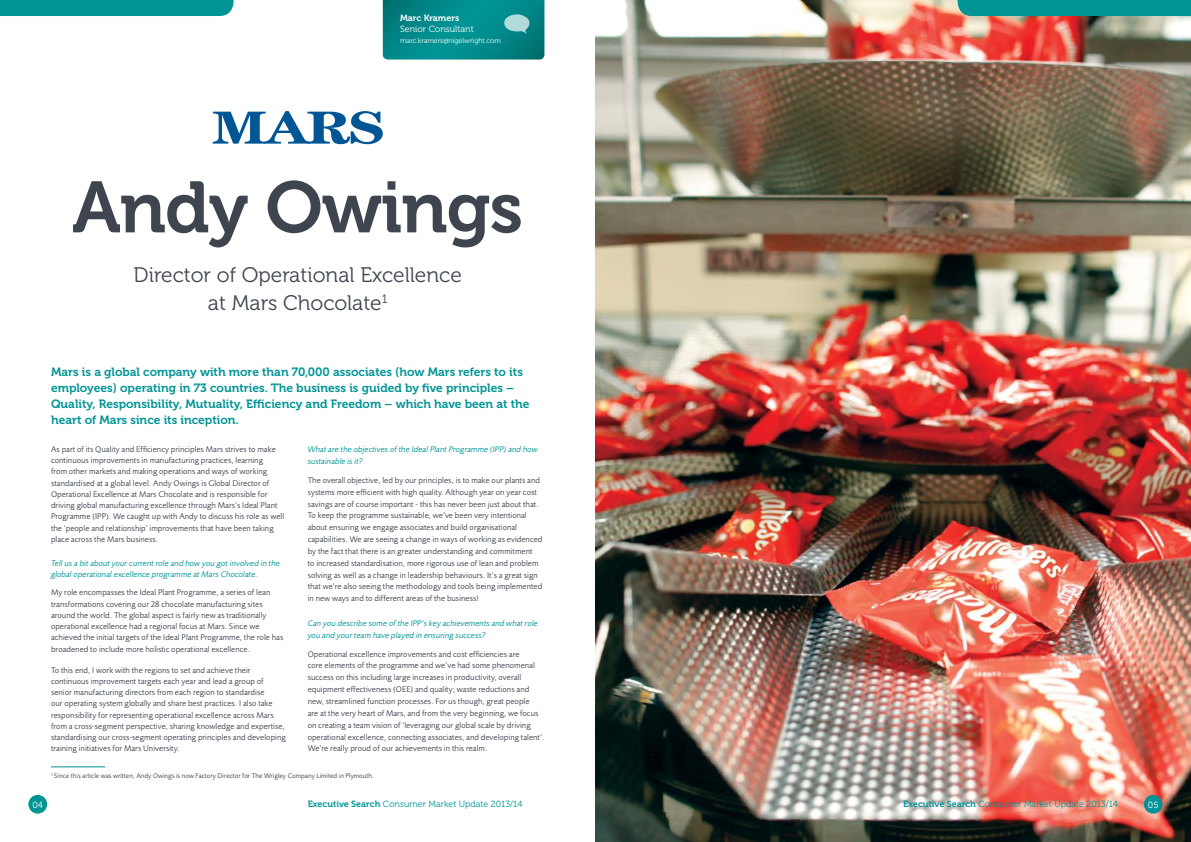
<style>
.page{position:relative;width:1191px;height:842px;background:#fff}
.page>*{position:absolute;margin:0;border:0;box-sizing:border-box;transform-origin:0 0}
.t1{font:72px "Museo 700";letter-spacing:-.015em;color:#3f454f}
.t2{font:21px/28px "Museo 300";color:#3f454f;text-align:center}
.t3{font:12px/16px "Museo 700";color:#009495}
.t4{font:9px "Museo 300";color:#009495}
.t5{font:9px "Museo 300";color:#fff}
.t6{font:9px "Museo 700";color:#fff}
.t7{font:8.5px/11.2px "Foundry Sans";letter-spacing:.005em;color:#3f454f}
.t8{font:italic 8.5px/11.8px "Foundry Sans";letter-spacing:.005em;color:#009495}
.t9{font:7px "Foundry Sans";letter-spacing:.005em;color:#3f454f}
.t10{font:7px "Museo 300";color:#fff}
.s1{font-family:"Museo 700"}
</style>
<div class="page">
<img style="left:595px;top:0;width:596px;height:842px">
<div style="left:0;top:0;width:234px;height:16px;background:#009495"></div>
<div style="left:28px;top:795px;width:19px;height:19px;background:#009495;border-radius:50%"></div>
<div style="left:957px;top:0;width:234px;height:16px;background:#009495"></div>
<div style="left:1143px;top:795px;width:19px;height:19px;background:#009495;border-radius:50%"></div>
<svg style="left:213px;top:111px;width:170px;height:33px"></svg>
<svg style="left:383px;top:0;width:161px;height:60px;background:#088b8c"></svg>
<hr style="left:51px;top:767px;width:54px;height:1px;background:#009495">
<p class="t6" style="left:400px;top:13px;width:61px">Marc Kramers</p>
<p class="t5" style="left:400px;top:24px;width:75px">Senior Consultant</p>
<p class="t10" style="left:400px;top:37px;width:102px">marc.kramers@nigelwright.com</p>
<h1 class="t1" style="left:72px;top:167px;width:452px">Andy Owings</h1>
<h2 class="t2" style="left:134px;top:261px;width:330px">Director of Operational Excellence at Mars Chocolate<sup>1</sup></h2>
<p class="t3" style="left:51px;top:364px;width:480px">Mars is a global company with more than 70,000 associates (how Mars refers to its employees) operating in 73 countries. The business is guided by five principles – Quality, Responsibility, Mutuality, Efficiency and Freedom – which have been at the heart of Mars since its inception.</p>
<p class="t7" style="left:51px;top:443px;width:235px">As part of its Quality and Efficiency principles Mars strives to make continuous improvements in manufacturing practices, learning<br>from other markets and making operations and ways of working standardised at a global level. Andy Owings is Global Director of Operational Excellence at Mars Chocolate and is responsible for driving global manufacturing excellence through Mars’s Ideal Plant Programme (IPP). We caught up with Andy to discuss his role as well the ‘people and relationship’ improvements that have been taking place across the Mars business.</p>
<p class="t8" style="left:51px;top:557px;width:230px;line-height:11.2px">Tell us a bit about your current role and how you got involved in the global operational excellence programme at Mars Chocolate.</p>
<p class="t7" style="left:51px;top:587px;width:234px">My role encompasses the Ideal Plant Programme, a series of lean transformations covering our 28 chocolate manufacturing sites around the world. The global aspect is fairly new as traditionally operational excellence had a regional focus at Mars. Since we achieved the initial targets of the Ideal Plant Programme, the role has broadened to include more holistic operational excellence.</p>
<p class="t7" style="left:51px;top:664px;width:236px">To this end, I work with the regions to set and achieve their continuous improvement targets each year and lead a group of senior manufacturing directors from each region to standardise<br>our operating system globally and share best practices. I also take responsibility for representing operational excellence across Mars from a cross-segment perspective, sharing knowledge and expertise, standardising our cross-segment operating principles and developing training initiatives for Mars University.</p>
<p class="t8" style="left:308px;top:443px;width:232px">What are the objectives of the Ideal Plant Programme (IPP) and how sustainable is it?</p>
<p class="t7" style="left:308px;top:474px;width:236px;line-height:11.8px">The overall objective, led by our principles, is to make our plants and systems more efficient with high quality. Although year on year cost savings are of course important - this has never been just about that.<br>To keep the programme sustainable, we’ve been very intentional about ensuring we engage associates and build organisational capabilities. We are seeing a change in ways of working as evidenced by the fact that there is an greater understanding and commitment<br>to increased standardisation, more rigorous use of lean and problem solving as well as a change in leadership behaviours. It’s a great sign that we’re also seeing the methodology and tools being implemented in new ways and to different areas of the business!</p>
<p class="t8" style="left:308px;top:617px;width:232px">Can you describe some of the IPP’s key achievements and what role you and your team have played in ensuring success?</p>
<p class="t7" style="left:308px;top:648px;width:238px;line-height:11.8px">Operational excellence improvements and cost efficiencies are<br>core elements of the programme and we’ve had some phenomenal success on this including large increases in productivity, overall equipment effectiveness (OEE) and quality; waste reductions and new, streamlined function processes. For us though, great people<br>are at the very heart of Mars, and from the very beginning, we focus on creating a team vision of ‘leveraging our global scale by driving operational excellence, connecting associates, and developing talent’.<br>We’re really proud of our achievements in this realm.</p>
<p class="t9" style="left:51px;top:771px;width:325px"><sup>1</sup> Since this article was written, Andy Owings is now Factory Director for The Wrigley Company Limited in Plymouth.</p>
<p class="t4" style="left:308px;top:799px;width:216px"><span class="s1">Executive Search</span> Consumer Market Update 2013/14</p>
<p class="t4" style="left:903px;top:799px;width:216px"><span class="s1">Executive Search</span> Consumer Market Update 2013/14</p>
<p class="t5" style="left:32px;top:800px;width:12px">04</p>
<p class="t5" style="left:1148px;top:800px;width:12px">05</p>
</div>
